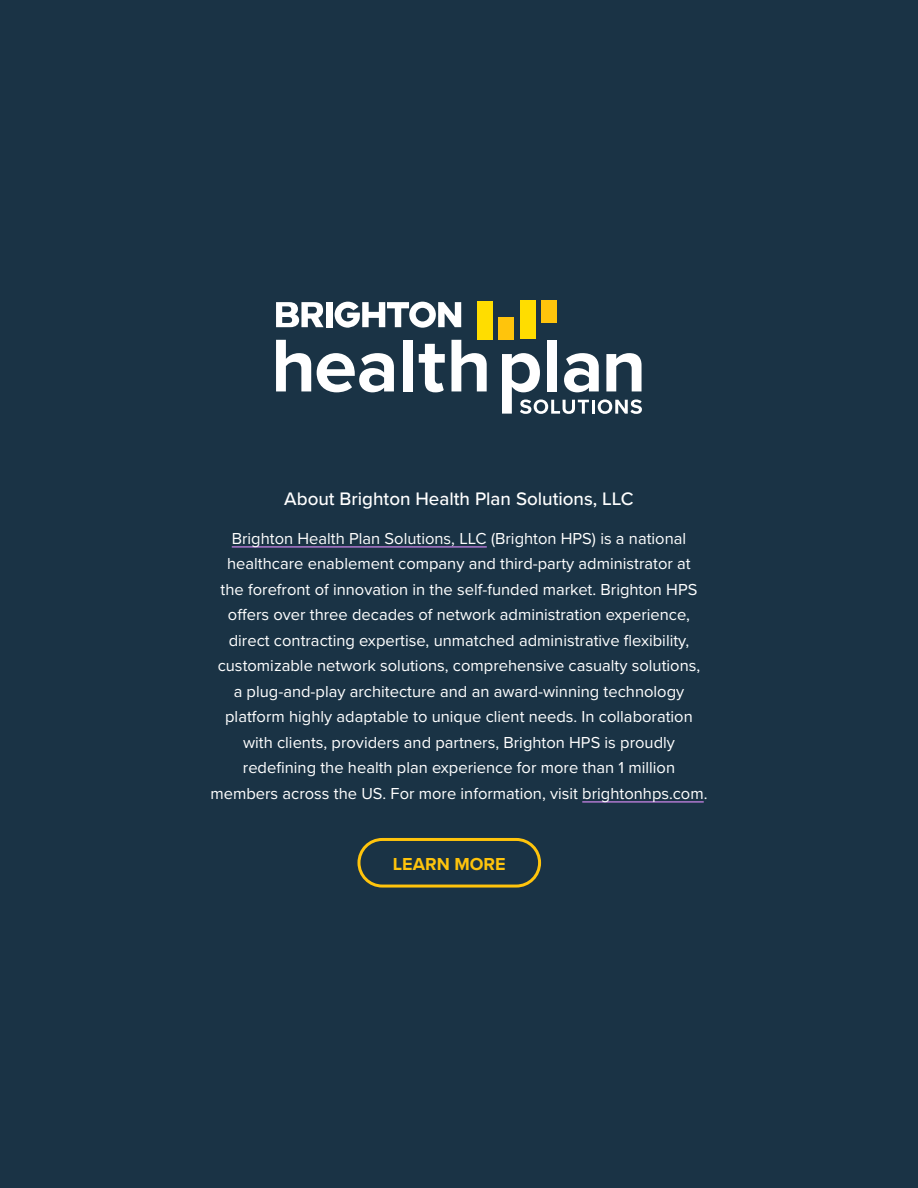
<style>
.page{position:relative;width:918px;height:1188px;background:#1a3345}
.page>*{position:absolute;margin:0;border:0;box-sizing:border-box;transform-origin:0 0}
.t1{font:500 18.75px "Proxima Nova";color:#fff}
.t2{font:700 18px "Proxima Nova";color:#ffc40c}
.t3{font:16.5px/25.5px "Proxima Nova";color:#fff;text-align:center}
</style>
<div class="page">
<div style="left:326px;top:302px;width:6px;height:25px;background:#fff"></div>
<svg style="left:276px;top:302px;width:48px;height:25px"></svg>
<svg style="left:335px;top:302px;width:126px;height:26px"></svg>
<svg style="left:276px;top:340px;width:35px;height:51px"></svg>
<svg style="left:451px;top:340px;width:36px;height:51px"></svg>
<svg style="left:317px;top:353px;width:77px;height:39px"></svg>
<svg style="left:419px;top:344px;width:26px;height:48px"></svg>
<div style="left:547px;top:340px;width:10px;height:51px;background:#fff"></div>
<div style="left:403px;top:340px;width:10px;height:51px;background:#fff"></div>
<svg style="left:502px;top:353px;width:140px;height:61px"></svg>
<div style="left:477px;top:301px;width:16px;height:39px;background:#fd0"></div>
<div style="left:498px;top:317px;width:16px;height:23px;background:#ffc40c"></div>
<div style="left:520px;top:300px;width:16px;height:39px;background:#fd0"></div>
<div style="left:541px;top:300px;width:16px;height:23px;background:#ffc40c"></div>
<hr style="left:232px;top:546px;width:255px;height:2px;background:#ae78ce">
<hr style="left:582px;top:801px;width:122px;height:2px;background:#ae78ce">
<div style="left:357px;top:838px;width:184px;height:50px;border:3px solid #ffc40c;border-radius:23px"></div>
<p class="t1" style="left:284px;top:488px;width:351px">About Brighton Health Plan Solutions, LLC</p>
<p class="t3" style="left:210px;top:526px;width:499px">Brighton Health Plan Solutions, LLC (Brighton HPS) is a national healthcare enablement company and third-party administrator at<br>the forefront of innovation in the self-funded market. Brighton HPS offers over three decades of network administration experience, direct contracting expertise, unmatched administrative flexibility, customizable network solutions, comprehensive casualty solutions,<br>a plug-and-play architecture and an award-winning technology platform highly adaptable to unique client needs. In collaboration with clients, providers and partners, Brighton HPS is proudly redefining the health plan experience for more than 1 million members across the US. For more information, visit brightonhps.com.</p>
<p class="t2" style="left:393px;top:853px;width:114px">LEARN MORE</p>
</div>
